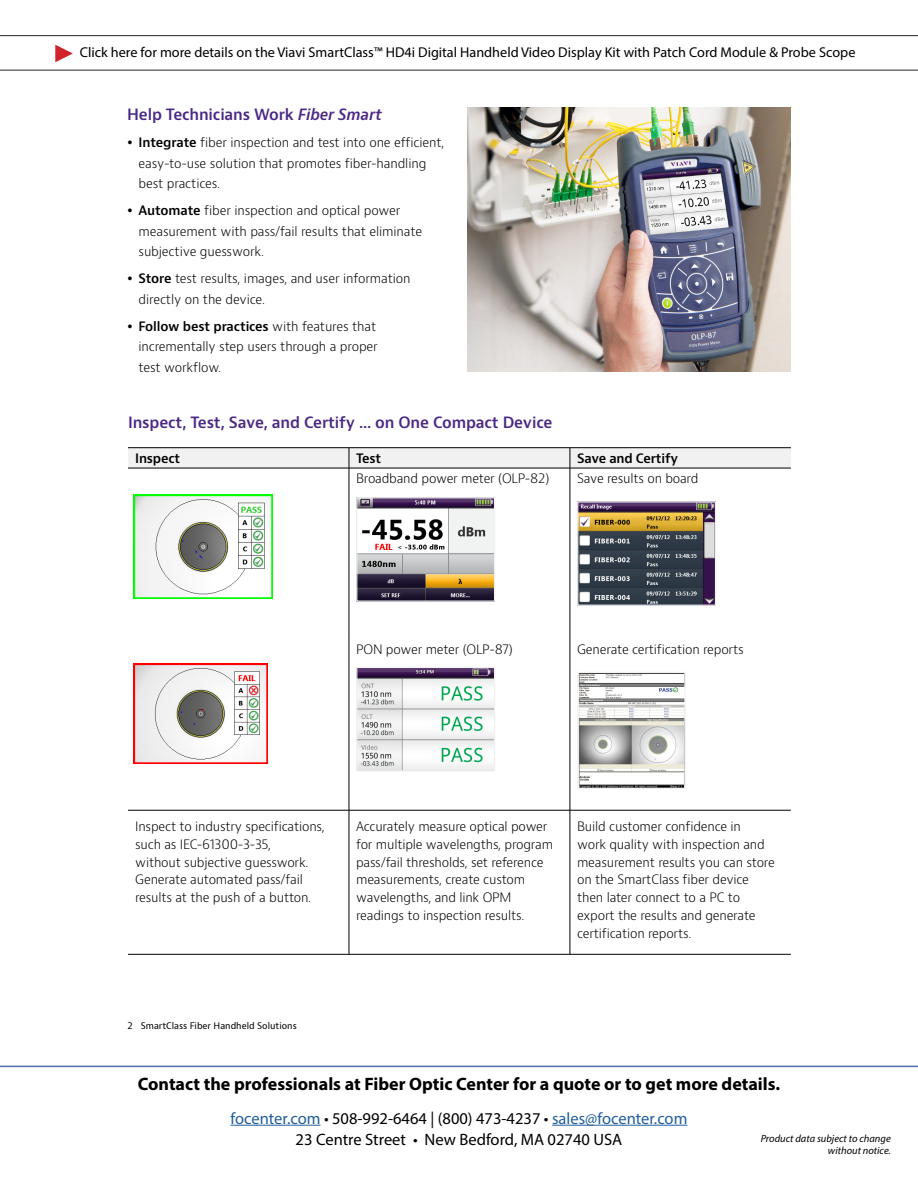
<style>
.page{position:relative;width:918px;height:1188px;background:#fff}
.page>*{position:absolute;margin:0;border:0;box-sizing:border-box;transform-origin:0 0}
.t1{font:700 18px "Myriad Pro";color:#000}
.t2{font:16.5px "Myriad Pro";color:#215e9e}
.t3{font:16.5px "Myriad Pro";color:#000}
.t4{font:600 15.15px "Bernino Sans";letter-spacing:-.01em;color:#4b2885}
.t5{font:14.25px "Myriad Pro";color:#000}
.t6{font:300 12.6px/17.7px "Bernino Sans";letter-spacing:-.015em;color:#000}
.t7{font:600 12.6px "Bernino Sans";letter-spacing:-.015em;color:#000}
.t8{font:italic 10.5px/12.6px "Myriad Pro";color:#000;text-align:right}
.t9{font:8.85px "Bernino Sans";color:#000}
.s1{font-style:italic}
.s2{font-weight:600}
.s3{color:#000}
</style>
<div class="page">
<hr style="left:231px;top:1125px;width:90px;height:1px;background:#215e9e">
<hr style="left:552px;top:1125px;width:135px;height:1px;background:#215e9e">
<hr style="left:0;top:1066px;width:918px;height:1px;background:#4f70a8">
<hr style="left:0;top:70px;width:918px;height:1px;background:#262626">
<svg style="left:55px;top:45px;width:18px;height:17px"></svg>
<hr style="left:0;top:35px;width:918px;height:1px;background:#262626">
<hr style="left:128px;top:447px;width:221px;height:1px;background:#000">
<hr style="left:349px;top:447px;width:221px;height:1px;background:#000">
<hr style="left:570px;top:447px;width:221px;height:1px;background:#000">
<svg style="left:128px;top:448px;width:663px;height:20px"></svg>
<hr style="left:128px;top:468px;width:221px;height:1px;background:#000">
<hr style="left:349px;top:468px;width:221px;height:1px;background:#000">
<hr style="left:349px;top:468px;width:1px;height:171px;background:#000">
<hr style="left:570px;top:468px;width:221px;height:1px;background:#000">
<hr style="left:570px;top:468px;width:1px;height:171px;background:#000">
<hr style="left:349px;top:639px;width:1px;height:171px;background:#000">
<hr style="left:570px;top:639px;width:1px;height:171px;background:#000">
<hr style="left:128px;top:810px;width:221px;height:1px;background:#000">
<hr style="left:349px;top:810px;width:221px;height:1px;background:#000">
<hr style="left:349px;top:810px;width:1px;height:144px;background:#000">
<hr style="left:570px;top:810px;width:221px;height:1px;background:#000">
<hr style="left:570px;top:810px;width:1px;height:144px;background:#000">
<hr style="left:128px;top:954px;width:221px;height:1px;background:#000">
<hr style="left:349px;top:954px;width:221px;height:1px;background:#000">
<hr style="left:570px;top:954px;width:221px;height:1px;background:#000">
<img style="left:133px;top:494px;width:140px;height:105px">
<img style="left:358px;top:499px;width:135px;height:101px">
<div style="left:356px;top:497px;width:139px;height:105px;border:1px solid #f1f1f2"></div>
<img style="left:579px;top:503px;width:135px;height:101px">
<div style="left:577px;top:501px;width:139px;height:105px;border:1px solid #f1f1f2"></div>
<img style="left:133px;top:663px;width:134px;height:101px">
<img style="left:358px;top:669px;width:135px;height:100px">
<div style="left:356px;top:667px;width:139px;height:104px;border:1px solid #f1f1f2"></div>
<img style="left:579px;top:674px;width:105px;height:113px">
<div style="left:577px;top:672px;width:109px;height:117px;border:1px solid #f1f1f2"></div>
<img style="left:467px;top:108px;width:324px;height:264px">
<p class="t5" style="left:80px;top:44px;width:777px">Click here for more details on the Viavi SmartClass™ HD4i Digital Handheld Video Display Kit with Patch Cord Module &amp; Probe Scope</p>
<p class="t4" style="left:127px;top:105px;width:257px">Help Technicians Work <span class="s1">Fiber Smart</span></p>
<p class="t6" style="left:139px;top:133px;width:307px;line-height:20.2px"><span class="s2">Integrate</span> fiber inspection and test into one efficient, easy-to-use solution that promotes fiber-handling best practices.</p>
<p class="t6" style="left:139px;top:201px;width:285px;line-height:20.2px"><span class="s2">Automate</span> fiber inspection and optical power measurement with pass/fail results that eliminate subjective guesswork.</p>
<p class="t6" style="left:139px;top:269px;width:274px;line-height:20.2px"><span class="s2">Store</span> test results, images, and user information directly on the device.</p>
<p class="t6" style="left:139px;top:317px;width:241px;line-height:20.2px"><span class="s2">Follow best practices</span> with features that incrementally step users through a proper test workflow.</p>
<p class="t4" style="left:128px;top:413px;width:426px">Inspect, Test, Save, and Certify ... on One Compact Device</p>
<p class="t7" style="left:135px;top:450px;width:47px">Inspect</p>
<p class="t7" style="left:356px;top:450px;width:27px">Test</p>
<p class="t7" style="left:577px;top:450px;width:103px">Save and Certify</p>
<p class="t6" style="left:356px;top:470px;width:195px">Broadband power meter (OLP-82)</p>
<p class="t6" style="left:577px;top:470px;width:123px">Save results on board</p>
<p class="t6" style="left:356px;top:641px;width:158px">PON power meter (OLP-87)</p>
<p class="t6" style="left:577px;top:641px;width:168px">Generate certification reports</p>
<p class="t6" style="left:135px;top:818px;width:191px">Inspect to industry specifications, such as IEC-61300-3-35,<br>without subjective guesswork.<br>Generate automated pass/fail results at the push of a button.</p>
<p class="t6" style="left:356px;top:818px;width:198px">Accurately measure optical power for multiple wavelengths, program pass/fail thresholds, set reference measurements, create custom wavelengths, and link OPM readings to inspection results.</p>
<p class="t6" style="left:577px;top:818px;width:199px">Build customer confidence in<br>work quality with inspection and measurement results you can store on the SmartClass fiber device then later connect to a PC to export the results and generate certification reports.</p>
<p class="t9" style="left:128px;top:1020px;width:171px">2 SmartClass Fiber Handheld Solutions</p>
<p class="t1" style="left:138px;top:1072px;width:644px">Contact the professionals at Fiber Optic Center for a quote or to get more details.</p>
<p class="t2" style="left:231px;top:1108px;width:458px">focenter.com <span class="s3">• 508-992-6464 | (800) 473-4237 •</span> sales@focenter.com</p>
<p class="t3" style="left:296px;top:1129px;width:328px">23 Centre Street • New Bedford, MA 02740 USA</p>
<p class="t8" style="left:761px;top:1132px;width:132px">Product data subject to change without notice.</p>
</div>
